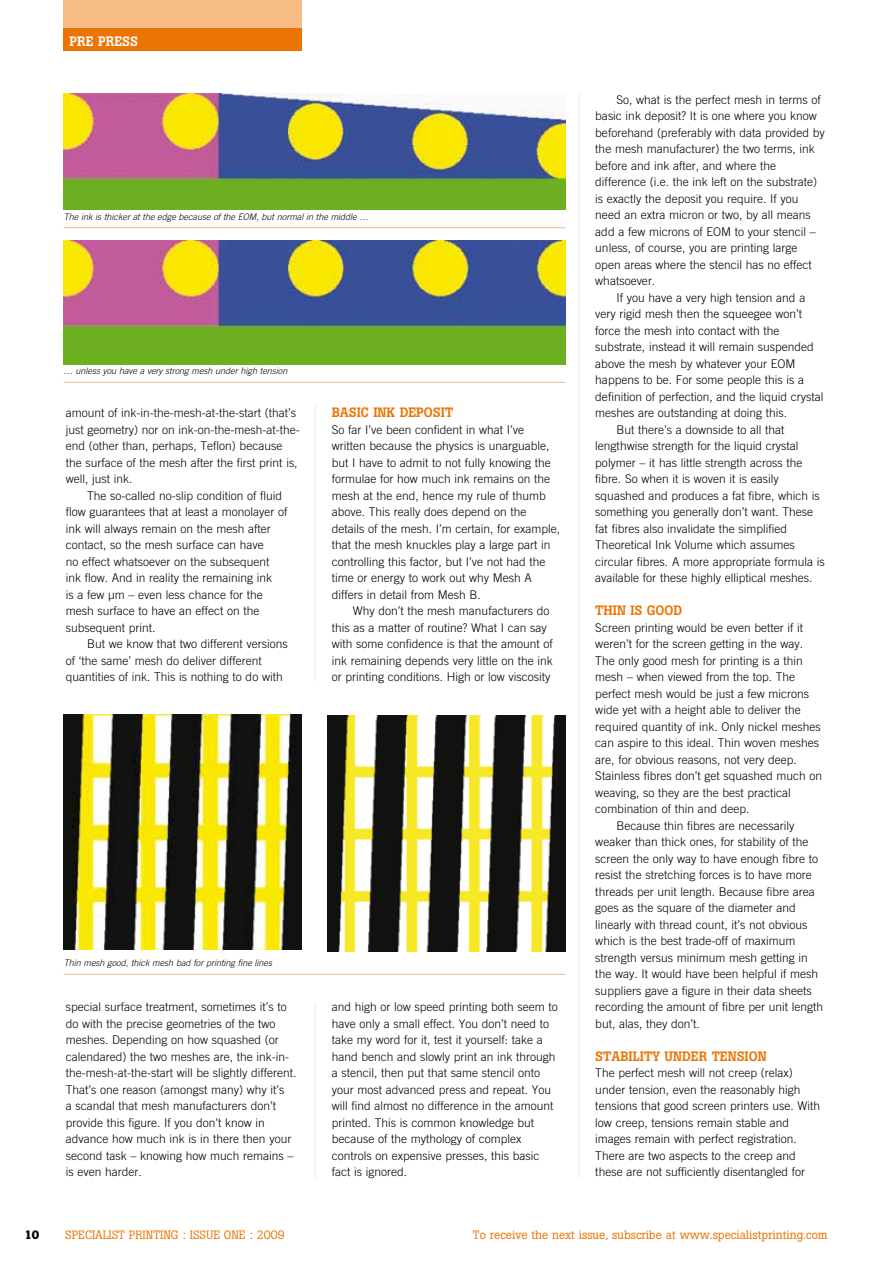
<style>
.page{position:relative;width:893px;height:1263px;background:#fff}
.page>*{position:absolute;margin:0;border:0;box-sizing:border-box;transform-origin:0 0}
.t1{font:500 13.5px "Boton";color:#ec7405}
.t2{font:500 13.5px "Boton";color:#fff}
.t3{font:300 12px/16.5px "Trade Gothic";color:#000}
.t4{font:12px "Boton";color:#ec7405}
.t5{font:700 12px "Boton";color:#000}
.t6{font:italic 300 9px "Trade Gothic";color:#000}
</style>
<div class="page">
<div style="left:64px;top:0;width:238px;height:51px;background:#f8bd87"></div>
<div style="left:64px;top:28px;width:238px;height:23px;background:#ec7405"></div>
<hr style="left:315px;top:405px;width:1px;height:275px;background:#fde6d0">
<hr style="left:315px;top:1002px;width:1px;height:176px;background:#fde6d0">
<hr style="left:579px;top:94px;width:1px;height:1084px;background:#fde6d0">
<img style="left:64px;top:714px;width:238px;height:236px">
<img style="left:327px;top:715px;width:239px;height:236px">
<hr style="left:64px;top:974px;width:502px;height:1px;background:#f8bd87">
<img style="left:64px;top:94px;width:502px;height:115px">
<img style="left:64px;top:240px;width:502px;height:124px">
<hr style="left:64px;top:227px;width:502px;height:1px;background:#f8bd87">
<hr style="left:64px;top:382px;width:502px;height:1px;background:#f8bd87">
<p class="t2" style="left:70px;top:33px;width:70px">PRE PRESS</p>
<p class="t6" style="left:64px;top:211px;width:306px">The ink is thicker at the edge because of the EOM, but normal in the middle …</p>
<p class="t6" style="left:64px;top:366px;width:225px">… unless you have a very strong mesh under high tension</p>
<p class="t3" style="left:66px;top:404px;width:235px">amount of ink-in-the-mesh-at-the-start (that’s just geometry) nor on ink-on-the-mesh-at-the&shy;end (other than, perhaps, Teflon) because the surface of the mesh after the first print is, well, just ink.</p>
<p class="t3" style="left:66px;top:487px;width:223px;text-indent:21px">The so-called no-slip condition of fluid flow guarantees that at least a monolayer of ink will always remain on the mesh after contact, so the mesh surface can have<br>no effect whatsoever on the subsequent ink flow. And in reality the remaining ink<br>is a few µm – even less chance for the mesh surface to have an effect on the subsequent print.</p>
<p class="t3" style="left:66px;top:635px;width:223px;text-indent:21px">But we know that two different versions of ‘the same’ mesh do deliver different quantities of ink. This is nothing to do with</p>
<p class="t1" style="left:332px;top:404px;width:119px">BASIC INK DEPOSIT</p>
<p class="t3" style="left:332px;top:421px;width:230px">So far I’ve been confident in what I’ve written because the physics is unarguable, but I have to admit to not fully knowing the formulae for how much ink remains on the mesh at the end, hence my rule of thumb above. This really does depend on the details of the mesh. I’m certain, for example, that the mesh knuckles play a large part in controlling this factor, but I’ve not had the time or energy to work out why Mesh A differs in detail from Mesh B.</p>
<p class="t3" style="left:332px;top:602px;width:223px;text-indent:21px">Why don’t the mesh manufacturers do this as a matter of routine? What I can say with some confidence is that the amount of ink remaining depends very little on the ink or printing conditions. High or low viscosity</p>
<p class="t6" style="left:64px;top:958px;width:210px">Thin mesh good, thick mesh bad for printing fine lines</p>
<p class="t3" style="left:66px;top:998px;width:232px">special surface treatment, sometimes it’s to do with the precise geometries of the two meshes. Depending on how squashed (or calendared) the two meshes are, the ink-in&shy;the-mesh-at-the-start will be slightly different.<br>That’s one reason (amongst many) why it’s<br>a scandal that mesh manufacturers don’t provide this figure. If you don’t know in advance how much ink is in there then your second task – knowing how much remains – is even harder.</p>
<p class="t3" style="left:332px;top:998px;width:228px">and high or low speed printing both seem to have only a small effect. You don’t need to take my word for it, test it yourself: take a hand bench and slowly print an ink through a stencil, then put that same stencil onto your most advanced press and repeat. You will find almost no difference in the amount printed. This is common knowledge but because of the mythology of complex controls on expensive presses, this basic fact is ignored.</p>
<p class="t3" style="left:617px;top:91px;width:206px">So, what is the perfect mesh in terms of</p>
<p class="t3" style="left:595px;top:107px;width:223px">basic ink deposit? It is one where you know</p>
<p class="t3" style="left:595px;top:124px;width:231px">beforehand (preferably with data provided by</p>
<p class="t3" style="left:595px;top:140px;width:221px">the mesh manufacturer) the two terms, ink</p>
<p class="t3" style="left:595px;top:157px;width:182px">before and ink after, and where the</p>
<p class="t3" style="left:595px;top:173px;width:223px">difference (i.e. the ink left on the substrate)</p>
<p class="t3" style="left:595px;top:190px;width:205px">is exactly the deposit you require. If you</p>
<p class="t3" style="left:595px;top:206px;width:217px">need an extra micron or two, by all means</p>
<p class="t3" style="left:595px;top:223px;width:222px">add a few microns of EOM to your stencil –</p>
<p class="t3" style="left:595px;top:239px;width:204px">unless, of course, you are printing large</p>
<p class="t3" style="left:595px;top:256px;width:218px">open areas where the stencil has no effect</p>
<p class="t3" style="left:595px;top:272px;width:61px">whatsoever.</p>
<p class="t3" style="left:617px;top:289px;width:190px">If you have a very high tension and a</p>
<p class="t3" style="left:595px;top:305px;width:208px">very rigid mesh then the squeegee won’t</p>
<p class="t3" style="left:595px;top:322px;width:186px">force the mesh into contact with the</p>
<p class="t3" style="left:595px;top:338px;width:220px">substrate, instead it will remain suspended</p>
<p class="t3" style="left:595px;top:355px;width:202px">above the mesh by whatever your EOM</p>
<p class="t3" style="left:595px;top:371px;width:210px">happens to be. For some people this is a</p>
<p class="t3" style="left:595px;top:388px;width:230px">definition of perfection, and the liquid crystal</p>
<p class="t3" style="left:595px;top:404px;width:193px">meshes are outstanding at doing this.</p>
<p class="t3" style="left:617px;top:421px;width:170px">But there’s a downside to all that</p>
<p class="t3" style="left:595px;top:437px;width:205px">lengthwise strength for the liquid crystal</p>
<p class="t3" style="left:595px;top:454px;width:209px">polymer – it has little strength across the</p>
<p class="t3" style="left:595px;top:470px;width:185px">fibre. So when it is woven it is easily</p>
<p class="t3" style="left:595px;top:487px;width:226px">squashed and produces a fat fibre, which is</p>
<p class="t3" style="left:595px;top:503px;width:219px">something you generally don’t want. These</p>
<p class="t3" style="left:595px;top:520px;width:193px">fat fibres also invalidate the simplified</p>
<p class="t3" style="left:595px;top:536px;width:201px">Theoretical Ink Volume which assumes</p>
<p class="t3" style="left:595px;top:553px;width:231px">circular fibres. A more appropriate formula is</p>
<p class="t3" style="left:595px;top:569px;width:219px">available for these highly elliptical meshes.</p>
<p class="t1" style="left:595px;top:602px;width:88px">THIN IS GOOD</p>
<p class="t3" style="left:595px;top:619px;width:209px">Screen printing would be even better if it</p>
<p class="t3" style="left:595px;top:635px;width:209px">weren’t for the screen getting in the way.</p>
<p class="t3" style="left:595px;top:652px;width:209px">The only good mesh for printing is a thin</p>
<p class="t3" style="left:595px;top:668px;width:201px">mesh – when viewed from the top. The</p>
<p class="t3" style="left:595px;top:685px;width:215px">perfect mesh would be just a few microns</p>
<p class="t3" style="left:595px;top:701px;width:207px">wide yet with a height able to deliver the</p>
<p class="t3" style="left:595px;top:718px;width:227px">required quantity of ink. Only nickel meshes</p>
<p class="t3" style="left:595px;top:734px;width:225px">can aspire to this ideal. Thin woven meshes</p>
<p class="t3" style="left:595px;top:751px;width:203px">are, for obvious reasons, not very deep.</p>
<p class="t3" style="left:595px;top:767px;width:228px">Stainless fibres don’t get squashed much on</p>
<p class="t3" style="left:595px;top:784px;width:197px">weaving, so they are the best practical</p>
<p class="t3" style="left:595px;top:800px;width:156px">combination of thin and deep.</p>
<p class="t3" style="left:617px;top:817px;width:180px">Because thin fibres are necessarily</p>
<p class="t3" style="left:595px;top:833px;width:215px">weaker than thick ones, for stability of the</p>
<p class="t3" style="left:595px;top:850px;width:224px">screen the only way to have enough fibre to</p>
<p class="t3" style="left:595px;top:866px;width:218px">resist the stretching forces is to have more</p>
<p class="t3" style="left:595px;top:883px;width:221px">threads per unit length. Because fibre area</p>
<p class="t3" style="left:595px;top:899px;width:202px">goes as the square of the diameter and</p>
<p class="t3" style="left:595px;top:916px;width:214px">linearly with thread count, it’s not obvious</p>
<p class="t3" style="left:595px;top:932px;width:202px">which is the best trade-off of maximum</p>
<p class="t3" style="left:595px;top:949px;width:214px">strength versus minimum mesh getting in</p>
<p class="t3" style="left:595px;top:965px;width:224px">the way. It would have been helpful if mesh</p>
<p class="t3" style="left:595px;top:982px;width:218px">suppliers gave a figure in their data sheets</p>
<p class="t3" style="left:595px;top:998px;width:229px">recording the amount of fibre per unit length</p>
<p class="t3" style="left:595px;top:1015px;width:106px">but, alas, they don’t.</p>
<p class="t1" style="left:595px;top:1048px;width:173px">STABILITY UNDER TENSION</p>
<p class="t3" style="left:595px;top:1064px;width:226px">The perfect mesh will not creep (relax) under tension, even the reasonably high tensions that good screen printers use. With low creep, tensions remain stable and images remain with perfect registration.<br>There are two aspects to the creep and these are not sufficiently disentangled for</p>
<p class="t5" style="left:24px;top:1228px;width:16px">10</p>
<p class="t4" style="left:65px;top:1228px;width:221px">SPECIALIST PRINTING : ISSUE one : 2009</p>
<p class="t4" style="left:473px;top:1228px;width:356px">To receive the next issue, subscribe at www.specialistprinting.com</p>
</div>
